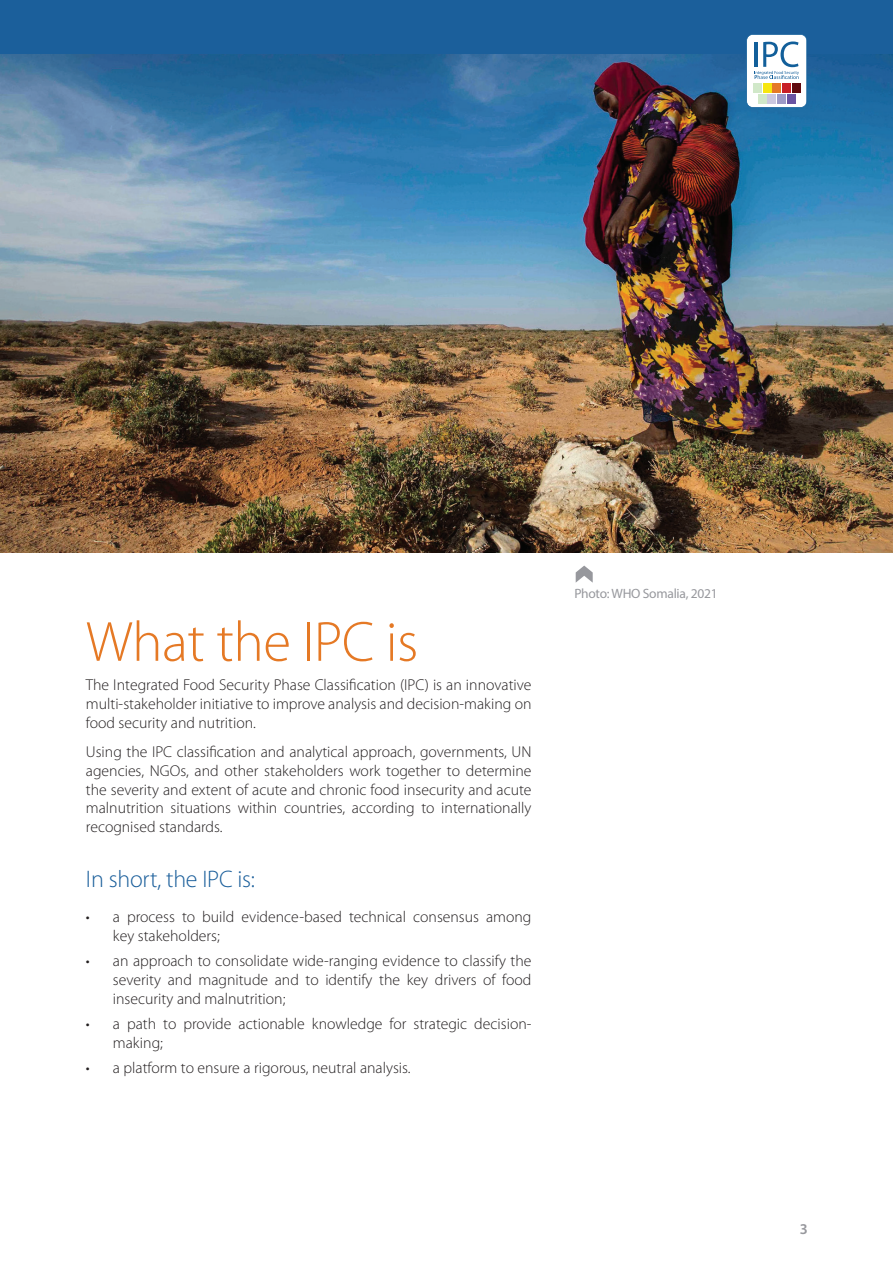
<style>
.page{position:relative;width:893px;height:1263px;background:#fff}
.page>*{position:absolute;margin:0;border:0;box-sizing:border-box;transform-origin:0 0}
.text{font:300 57px "Myriad Pro";letter-spacing:-.01em;color:#e57925}
.subheads_16pt{font:300 24px "Myriad Pro";letter-spacing:-.01em;color:#1b5f9b}
.text-2{font:300 15.75px/18.8px "Myriad Pro";color:#231f20;text-align:justify}
.t1{font:600 15px "Myriad Pro";color:#97989d}
.captions{font:13.5px "Myriad Pro";letter-spacing:-.02em;color:#97989d}
</style>
<div class="page">
<img style="left:1px;top:54px;width:892px;height:499px">
<svg style="left:576px;top:566px;width:17px;height:17px"></svg>
<hr style="left:0;top:36px;width:1px;height:1227px;background:#1b5f9b">
<div style="left:0;top:0;width:893px;height:54px;background:#1b5f9b"></div>
<svg style="left:746px;top:34px;width:61px;height:74px"></svg>
<div style="left:758px;top:94px;width:8px;height:10px;background:#d1e8c9"></div>
<div style="left:768px;top:94px;width:8px;height:10px;background:#cbc8e0"></div>
<div style="left:777px;top:94px;width:9px;height:10px;background:#9d9ac7"></div>
<div style="left:787px;top:94px;width:8px;height:10px;background:#6953a2"></div>
<div style="left:753px;top:83px;width:9px;height:10px;background:#d1e8c9"></div>
<div style="left:763px;top:83px;width:8px;height:10px;background:#f6e60f"></div>
<div style="left:772px;top:83px;width:9px;height:10px;background:#e57926"></div>
<div style="left:782px;top:83px;width:8px;height:10px;background:#c82027"></div>
<div style="left:792px;top:83px;width:8px;height:10px;background:#610a0e"></div>
<p class="text" style="left:86px;top:607px;width:334px">What the IPC is</p>
<p class="text-2" style="left:86px;top:675px;width:447px">The Integrated Food Security Phase Classification (IPC) is an innovative multi-stakeholder initiative to improve analysis and decision-making on food security and nutrition.</p>
<p class="text-2" style="left:86px;top:742px;width:447px">Using the IPC classification and analytical approach, governments, UN agencies, NGOs, and other stakeholders work together to determine the severity and extent of acute and chronic food insecurity and acute malnutrition situations within countries, according to internationally recognised standards.</p>
<p class="subheads_16pt" style="left:86px;top:864px;width:171px">In short, the IPC is:</p>
<p class="text-2" style="left:113px;top:908px;width:420px;text-indent:-27px">• a process to build evidence-based technical consensus among key stakeholders;</p>
<p class="text-2" style="left:113px;top:951px;width:420px;text-indent:-27px">• an approach to consolidate wide-ranging evidence to classify the severity and magnitude and to identify the key drivers of food insecurity and malnutrition;</p>
<p class="text-2" style="left:113px;top:1014px;width:420px;text-indent:-27px">• a path to provide actionable knowledge for strategic decision&shy;making;</p>
<p class="text-2" style="left:86px;top:1058px;width:326px">• a platform to ensure a rigorous, neutral analysis.</p>
<p class="captions" style="left:574px;top:585px;width:145px">Photo: WHO Somalia, 2021</p>
<p class="t1" style="left:800px;top:1219px;width:10px">3</p>
</div>
